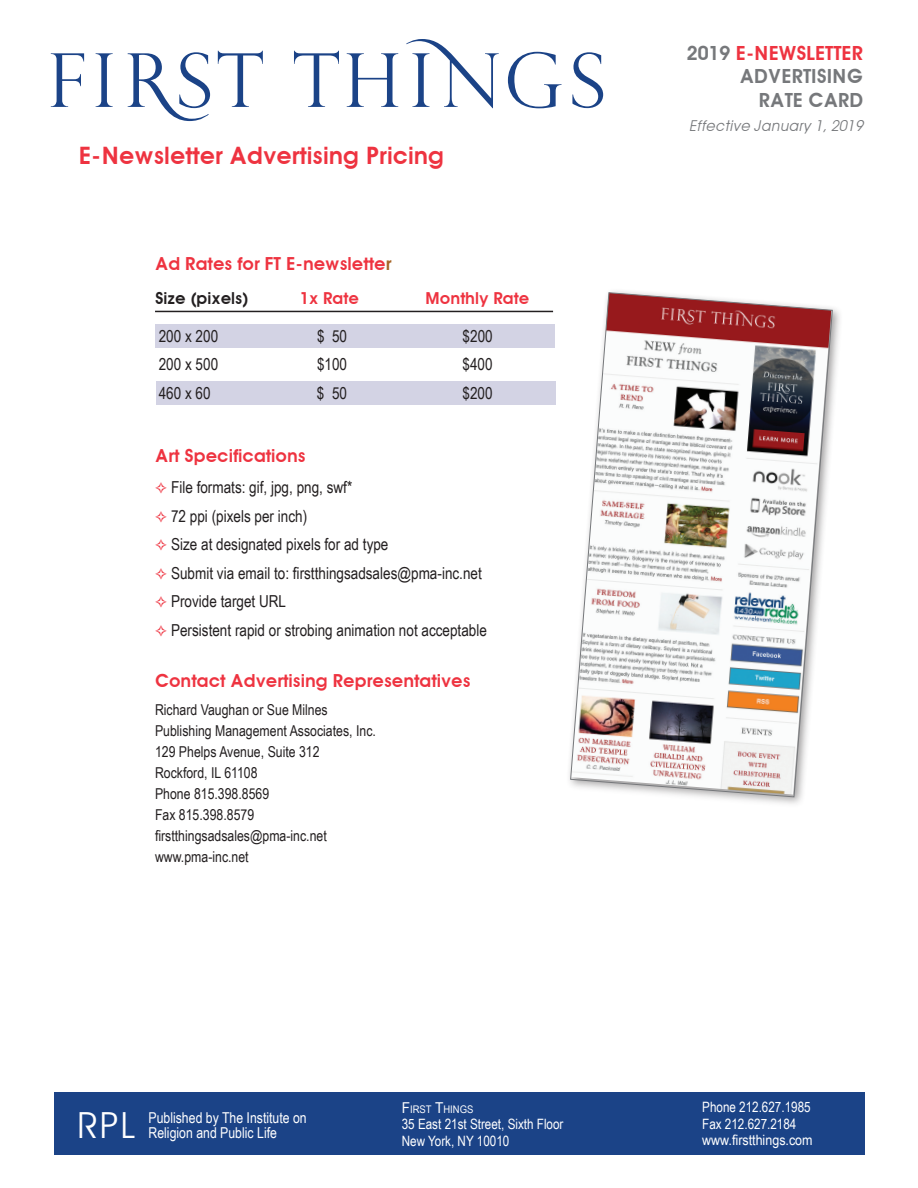
<style>
.page{position:relative;width:918px;height:1188px;background:#fff}
.page>*{position:absolute;margin:0;border:0;box-sizing:border-box;transform-origin:0 0}
.t1{font:36px "Avant Garde";color:#fff}
.t2{font:600 24px "Avant Garde";color:#ee3340}
.t3{font:600 19.5px/23.2px "Avant Garde";color:#76787b;text-align:right}
.t4{font:600 18px "Avant Garde";color:#ee3340}
.t5{font:16.5px/28.5px "Arial Narrow";color:#231f20}
.t6{font:600 16.5px "Avant Garde";color:#ee3340}
.t7{font:600 16.5px "Avant Garde";color:#231f20}
.t8{font:15px/21px "Arial Narrow";color:#231f20}
.t9{font:15px/15px "Arial Narrow";color:#fff}
.t10{font:italic 15px "Avant Garde";color:#76787b}
.t11{font:14.25px/16.5px "Arial Narrow";color:#fff}
.t12{font:10.5px "Arial Narrow";color:#fff;scale:1.1 1}
.s1{color:#a66527}
.s2{font-size:15px}
.s3{color:#ee3340}
</style>
<div class="page">
<svg style="left:508px;top:52px;width:54px;height:56px"></svg>
<svg style="left:572px;top:52px;width:31px;height:56px"></svg>
<svg style="left:218px;top:51px;width:45px;height:56px"></svg>
<svg style="left:294px;top:51px;width:45px;height:56px"></svg>
<svg style="left:96px;top:53px;width:17px;height:54px"></svg>
<svg style="left:51px;top:53px;width:33px;height:54px"></svg>
<svg style="left:347px;top:53px;width:51px;height:54px"></svg>
<svg style="left:406px;top:39px;width:93px;height:69px"></svg>
<svg style="left:128px;top:52px;width:82px;height:69px"></svg>
<div style="left:156px;top:381px;width:399px;height:24px;background:#d3d3e4"></div>
<hr style="left:155px;top:311px;width:398px;height:1px;background:#231f20">
<div style="left:155px;top:324px;width:399px;height:24px;background:#d3d3e4"></div>
<div style="left:566px;top:288px;width:278px;height:520px;background:#231f20;opacity:.45"></div>
<svg style="left:570px;top:292px;width:263px;height:506px"></svg>
<div style="left:54px;top:1092px;width:811px;height:63px;background:#1b4387"></div>
<h2 class="t2" style="left:79px;top:142px;width:367px">E-Newsletter Advertising Pricing</h2>
<p class="t4" style="left:155px;top:253px;width:238px">Ad Rates for FT E-newslette<span class="s1">r</span></p>
<p class="t7" style="left:155px;top:288px;width:95px">Size (pixels)</p>
<p class="t6" style="left:300px;top:288px;width:61px">1x Rate</p>
<p class="t6" style="left:425px;top:288px;width:106px">Monthly Rate</p>
<p class="t5" style="left:159px;top:321px;width:61px">200 x 200</p>
<p class="t5" style="left:317px;top:321px;width:32px">$ 50</p>
<p class="t5" style="left:463px;top:321px;width:32px">$200</p>
<p class="t5" style="left:159px;top:350px;width:61px">200 x 500</p>
<p class="t5" style="left:317px;top:350px;width:32px">$100</p>
<p class="t5" style="left:463px;top:350px;width:32px">$400</p>
<p class="t5" style="left:159px;top:378px;width:53px">460 x 60</p>
<p class="t5" style="left:317px;top:378px;width:32px">$ 50</p>
<p class="t5" style="left:463px;top:378px;width:32px">$200</p>
<p class="t4" style="left:155px;top:445px;width:152px">Art Specifications</p>
<p class="t5" style="left:171px;top:473px;width:317px">File formats: gif, jpg, png, swf*<br>72 ppi (pixels per inch)<br>Size at designated pixels for ad type<br>Submit via email to: firstthingsadsales@pma-inc.net Provide target URL<br>Persistent rapid or strobing animation not acceptable</p>
<p class="t4" style="left:155px;top:670px;width:317px">Contact Advertising Representatives</p>
<p class="t8" style="left:155px;top:699px;width:222px">Richard Vaughan or Sue Milnes<br>Publishing Management Associates, Inc.<br>129 Phelps Avenue, Suite 312<br>Rockford, IL 61108<br>Phone 815.398.8569<br>Fax 815.398.8579 firstthingsadsales@pma-inc.net www.pma-inc.net</p>
<h1 class="t1" style="left:77px;top:1103px;width:61px">RPL</h1>
<p class="t9" style="left:148px;top:1109px;width:160px">Published by The Institute on<br>Religion and Public Life</p>
<p class="t12" style="left:402px;top:1101px;width:67px"><span class="s2">F</span>IRST <span class="s2">T</span>HINGS</p>
<p class="t11" style="left:402px;top:1115px;width:163px">35 East 21st Street, Sixth Floor<br>New York, NY 10010</p>
<p class="t3" style="left:687px;top:42px;width:178px">2019 <span class="s3">E-NEWSLETTER<br></span>ADVERTISING<br>RATE CARD</p>
<p class="t10" style="left:689px;top:117px;width:179px">Effective January 1,2019</p>
<p class="t11" style="left:702px;top:1098px;width:112px">Phone 212.627.1985<br>Fax 212.627.2184 www.firstthings.com</p>
</div>
